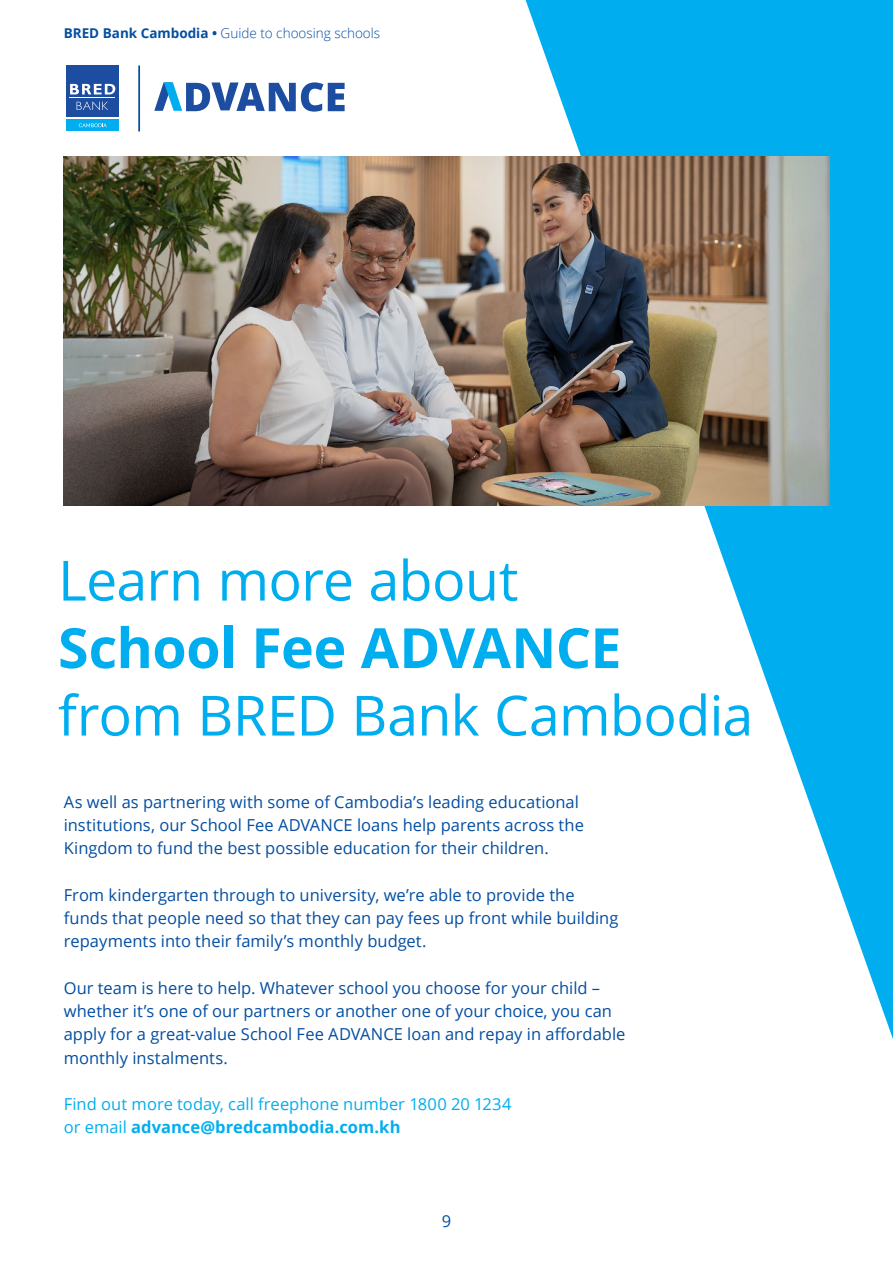
<style>
.page{position:relative;width:893px;height:1263px;background:#fff}
.page>*{position:absolute;margin:0;border:0;box-sizing:border-box;transform-origin:0 0}
.t1{font:55.5px "Open Sans";letter-spacing:-.015em;color:#00aeef}
.t2{font:700 55.5px "Open Sans";letter-spacing:-.01em;color:#00aeef}
.t3{font:16.5px/23.2px "Open Sans";color:#034ea2}
.t4{font:16.5px/23.2px "Open Sans";color:#00aeef}
.t5{font:300 13.5px "Open Sans";color:#034ea2}
.s1{font-weight:700}
</style>
<div class="page">
<svg style="left:526px;top:0;width:367px;height:1039px"></svg>
<svg style="left:154px;top:82px;width:191px;height:30px"></svg>
<hr style="left:138px;top:65px;width:2px;height:66px;background:#054f9c">
<div style="left:65px;top:64px;width:55px;height:69px;background:linear-gradient(to right,#fff,#fff)"></div>
<div style="left:66px;top:66px;width:53px;height:51px;background:#1c4da1"></div>
<div style="left:66px;top:120px;width:53px;height:11px;background:#00aeef"></div>
<svg style="left:70px;top:84px;width:45px;height:10px"></svg>
<hr style="left:70px;top:97px;width:45px;height:1px;background:#fff">
<svg style="left:77px;top:102px;width:31px;height:8px"></svg>
<svg style="left:79px;top:123px;width:28px;height:4px"></svg>
<img style="left:64px;top:157px;width:765px;height:349px">
<p class="t5" style="left:64px;top:24px;width:318px"><span class="s1">BRED Bank Cambodia •</span> Guide to choosing schools</p>
<h1 class="t1" style="left:58px;top:542px;width:462px">Learn more about</h1>
<h1 class="t2" style="left:58px;top:609px;width:565px">School Fee ADVANCE</h1>
<h1 class="t1" style="left:58px;top:677px;width:697px">from BRED Bank Cambodia</h1>
<p class="t3" style="left:64px;top:790px;width:522px">As well as partnering with some of Cambodia’s leading educational institutions, our School Fee ADVANCE loans help parents across the<br>Kingdom to fund the best possible education for their children.</p>
<p class="t3" style="left:64px;top:883px;width:556px">From kindergarten through to university, we’re able to provide the funds that people need so that they can pay fees up front while building repayments into their family’s monthly budget.</p>
<p class="t3" style="left:64px;top:976px;width:563px">Our team is here to help. Whatever school you choose for your child – whether it’s one of our partners or another one of your choice, you can apply for a great-value School Fee ADVANCE loan and repay in affordable monthly instalments.</p>
<p class="t4" style="left:64px;top:1092px;width:449px">Find out more today, call freephone number 1800 20 1234 or email <span class="s1">advance@bredcambodia.com.kh</span></p>
<p class="t3" style="left:442px;top:1209px;width:11px">9</p>
</div>
